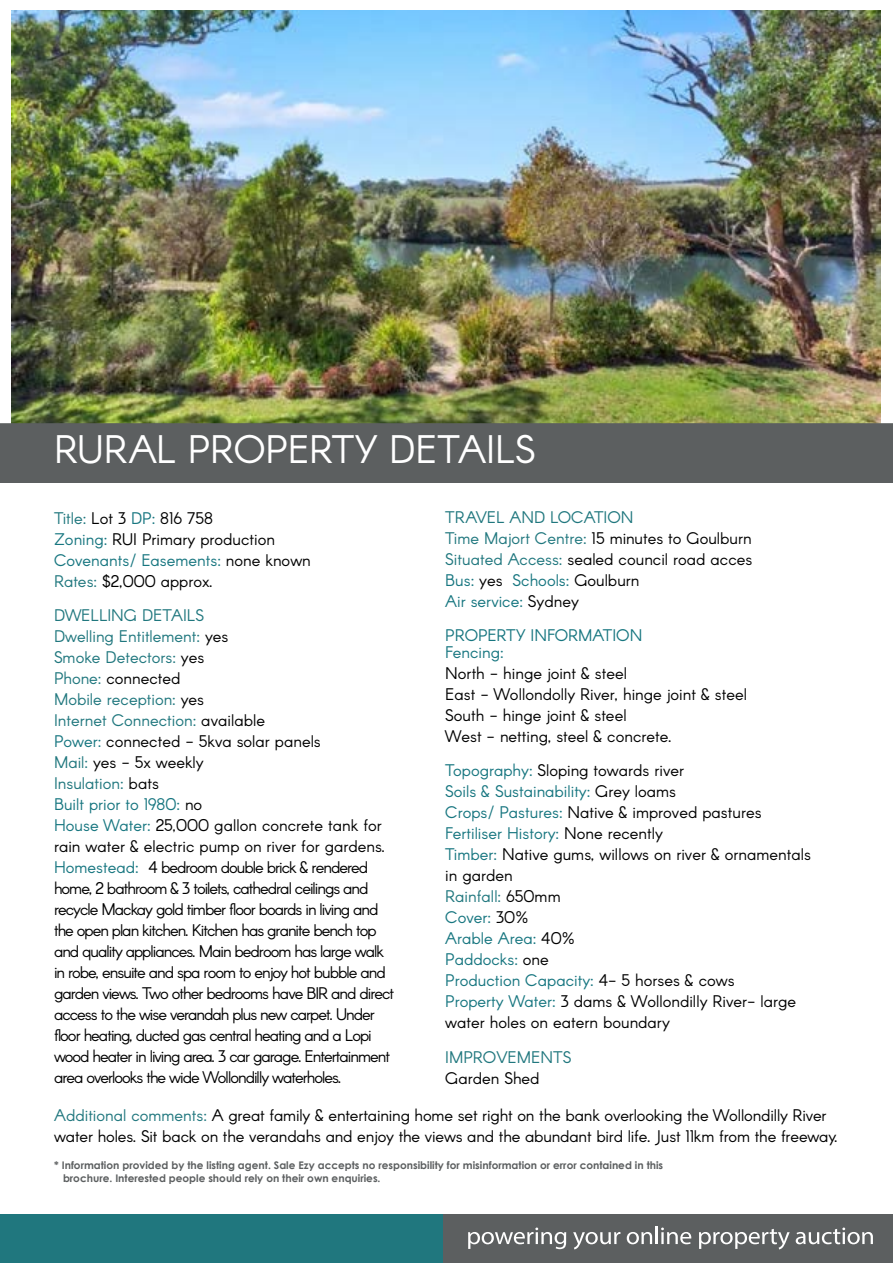
<style>
.page{position:relative;width:893px;height:1263px;background:#fff}
.page>*{position:absolute;margin:0;border:0;box-sizing:border-box;transform-origin:0 0}
.t1{font:39px "Arcon";color:#fff}
.t2{font:16.5px/21px "Arcon";color:#000}
.t3{font:16.5px/21px "Arcon";letter-spacing:-.06em;color:#000}
.t4{font:16.5px/16.5px "Arcon";color:#177680}
.t5{font:16.5px "Arcon";color:#20777e}
.t6{font:700 10.5px/12.6px "Century Gothic";color:#5c5f60}
.s1{color:#20777e}
.s2{color:#177680}
</style>
<div class="page">
<img style="left:12px;top:11px;width:868px;height:412px">
<div style="left:0;top:423px;width:893px;height:60px;background:#5c5f60"></div>
<div style="left:0;top:1214px;width:687px;height:49px;background:#20777e"></div>
<div style="left:443px;top:1214px;width:450px;height:49px;background:#5c5f60"></div>
<svg style="left:468px;top:1227px;width:98px;height:22px"></svg>
<svg style="left:573px;top:1232px;width:47px;height:17px"></svg>
<svg style="left:627px;top:1227px;width:64px;height:17px"></svg>
<svg style="left:699px;top:1229px;width:91px;height:20px"></svg>
<svg style="left:796px;top:1227px;width:77px;height:17px"></svg>
<h1 class="t1" style="left:54px;top:425px;width:483px">RURAL PROPERTY DETAILS</h1>
<p class="t2" style="left:445px;top:507px;width:309px"><span class="s1">TRAVEL AND LOCATION<br>Time Majort Centre:</span> 15 minutes to Goulburn<br><span class="s1">Situated Access:</span> sealed council road acces<br><span class="s2">Bus:</span> yes <span class="s2">Schools:</span> Goulburn<br><span class="s2">Air service:</span> Sydney</p>
<p class="t4" style="left:445px;top:628px;width:199px">PROPERTY INFORMATION<br>Fencing:</p>
<p class="t2" style="left:445px;top:663px;width:303px">North - hinge joint &amp; steel<br>East - Wollondolly River, hinge joint &amp; steel<br>South - hinge joint &amp; steel<br>West - netting, steel &amp; concrete.</p>
<p class="t2" style="left:445px;top:761px;width:367px"><span class="s2">Topography:</span> Sloping towards river<br><span class="s2">Soils &amp; Sustainability:</span> Grey loams<br><span class="s2">Crops/ Pastures:</span> Native &amp; improved pastures<br><span class="s2">Fertiliser History:</span> None recently<br><span class="s2">Timber:</span> Native gums, willows on river &amp; ornamentals in garden<br><span class="s1">Rainfall:</span> 650mm<br><span class="s2">Cover:</span> 30%<br><span class="s2">Arable Area:</span> 40%<br><span class="s2">Paddocks:</span> one<br><span class="s2">Production Capacity:</span> 4- 5 horses &amp; cows<br><span class="s2">Property Water:</span> 3 dams &amp; Wollondilly River- large water holes on eatern boundary</p>
<p class="t5" style="left:445px;top:1046px;width:128px">IMPROVEMENTS</p>
<p class="t2" style="left:445px;top:1069px;width:96px">Garden Shed</p>
<p class="t2" style="left:54px;top:1105px;width:785px"><span class="s1">Additional comments:</span> A great family &amp; entertaining home set right on the bank overlooking the Wollondilly River water holes. Sit back on the verandahs and enjoy the views and the abundant bird life. Just 11km from the freeway.</p>
<p class="t2" style="left:54px;top:508px;width:258px"><span class="s1">Title:</span> Lot 3 <span class="s2">DP:</span> 816 758<br><span class="s2">Zoning:</span> RUI Primary production<br><span class="s2">Covenants/ Easements:</span> none known<br><span class="s1">Rates:</span> $2,000 approx.</p>
<p class="t3" style="left:54px;top:606px;width:342px"><span class="s1">DWELLING DETAILS<br>Dwelling Entitlement:</span> yes<br><span class="s1">Smoke Detectors:</span> yes<br><span class="s1">Phone:</span> connected<br><span class="s1">Mobile reception:</span> yes<br><span class="s1">Internet Connection:</span> available<br><span class="s2">Power:</span> connected - 5kva solar panels<br><span class="s1">Mail:</span> yes - 5x weekly<br><span class="s1">Insulation:</span> bats<br><span class="s2">Built prior to 1980:</span> no<br><span class="s2">House Water:</span> 25,000 gallon concrete tank for rain water &amp; electric pump on river for gardens.<br><span class="s2">Homestead:</span> 4 bedroom double brick &amp; rendered home, 2 bathroom &amp; 3 toilets, cathedral ceilings and recycle Mackay gold timber floor boards in living and the open plan kitchen. Kitchen has granite bench top and quality appliances. Main bedroom has large walk in robe, ensuite and spa room to enjoy hot bubble and garden views. Two other bedrooms have BIR and direct access to the wise verandah plus new carpet. Under floor heating, ducted gas central heating and a Lopi wood heater in living area. 3 car garage. Entertainment area overlooks the wide Wollondilly waterholes.</p>
<p class="t6" style="left:63px;top:1159px;width:602px;text-indent:-9px">* Information provided by the listing agent. Sale Ezy accepts no responsibility for misinformation or error contained in this brochure. Interested people should rely on their own enquiries.</p>
</div>
